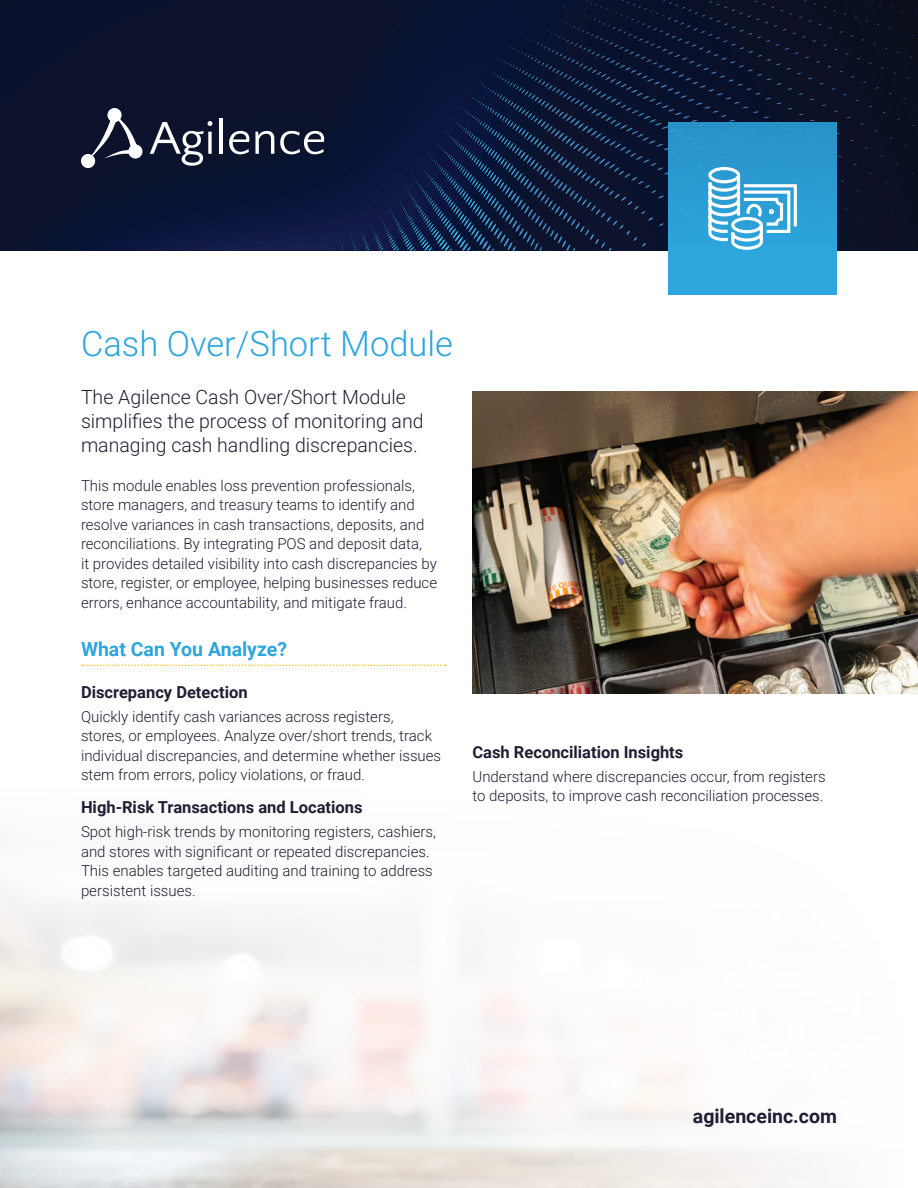
<style>
.page{position:relative;width:918px;height:1188px;background:#fff}
.page>*{position:absolute;margin:0;border:0;box-sizing:border-box;transform-origin:0 0}
.t1{font:34.5px "Roboto";color:#2da5dd}
.t2{font:19.5px/24px "Roboto";color:#201e33}
.t3{font:700 19.5px "Roboto";color:#2da5dd}
.t4{font:700 19.5px "Roboto";color:#201e33}
.t5{font:700 16.5px "Roboto";color:#201e33}
.t6{font:15px/19.5px "Roboto";color:#201e33}
</style>
<div class="page">
<div style="left:0;top:0;width:918px;height:250px;background:#0c122c"></div>
<div style="left:81px;top:154px;width:14px;height:14px;background:#fff;border-radius:50%"></div>
<svg style="left:82px;top:664px;width:364px;height:2px"></svg>
<div style="left:668px;top:122px;width:169px;height:173px;background:#2da5dd"></div>
<img style="left:472px;top:392px;width:446px;height:301px">
<svg style="left:85px;top:0;width:833px;height:251px"></svg>
<h1 class="t1" style="left:81px;top:319px;width:374px">Cash Over/Short Module</h1>
<h2 class="t2" style="left:81px;top:384px;width:344px">The Agilence Cash Over/Short Module simplifies the process of monitoring and managing cash handling discrepancies.</h2>
<p class="t6" style="left:81px;top:475px;width:358px">This module enables loss prevention professionals, store managers, and treasury teams to identify and resolve variances in cash transactions, deposits, and reconciliations. By integrating POS and deposit data,<br>it provides detailed visibility into cash discrepancies by store, register, or employee, helping businesses reduce errors, enhance accountability, and mitigate fraud.</p>
<h2 class="t3" style="left:81px;top:635px;width:208px">What Can You Analyze?</h2>
<p class="t5" style="left:81px;top:680px;width:168px">Discrepancy Detection</p>
<p class="t6" style="left:81px;top:706px;width:362px">Quickly identify cash variances across registers,<br>stores, or employees. Analyze over/short trends, track individual discrepancies, and determine whether issues stem from errors, policy violations, or fraud.</p>
<p class="t5" style="left:81px;top:796px;width:283px">High-Risk Transactions and Locations</p>
<p class="t6" style="left:81px;top:821px;width:357px">Spot high-risk trends by monitoring registers, cashiers, and stores with significant or repeated discrepancies.<br>This enables targeted auditing and training to address persistent issues.</p>
<p class="t5" style="left:472px;top:740px;width:212px">Cash Reconciliation Insights</p>
<p class="t6" style="left:472px;top:766px;width:355px">Understand where discrepancies occur, from registers to deposits, to improve cash reconciliation processes.</p>
<h2 class="t4" style="left:693px;top:1102px;width:146px">agilenceinc.com</h2>
</div>
